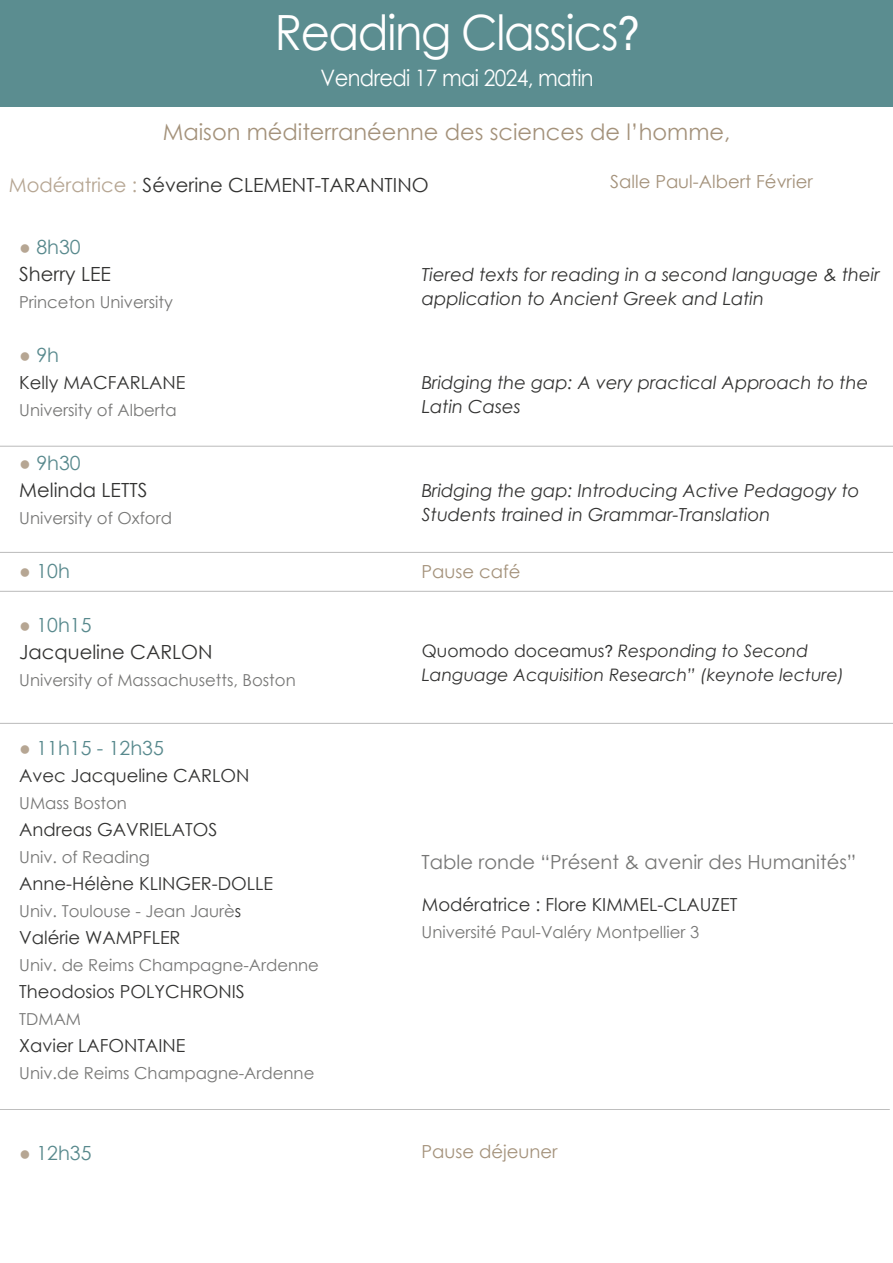
<style>
.page{position:relative;width:893px;height:1263px;background:#fff}
.page>*{position:absolute;margin:0;border:0;box-sizing:border-box;transform-origin:0 0}
.t1{font:48.6px "Century Gothic";letter-spacing:-.03em;color:#fff;scale:.93 1}
.t2{font:22.65px "Century Gothic";letter-spacing:-.03em;color:#fff;scale:.93 1}
.t3{font:22.5px "Century Gothic";color:#a4927b}
.t4{font:19.5px/27px "Century Gothic";color:#333332}
.t5{font:19.5px "Century Gothic";color:#777776}
.t6{font:19.5px "Century Gothic";color:#58898d}
.t7{font:italic 18px/24px "Century Gothic";color:#333332}
.t8{font:18px "Century Gothic";color:#333332}
.t9{font:18px "Century Gothic";color:#a4927b}
.t10{font:italic 17.25px/24px "Century Gothic";color:#333332}
.t11{font:16.5px "Century Gothic";color:#777776}
.s1{font-family:"Acumin Variable Concept"}
.s2{color:#b6a693}
.s3{color:#58898d}
.s4{color:#333332}
.s5{font-style:normal}
.s6{font-family:"Acumin Variable Concept";font-style:normal}
</style>
<div class="page">
<div style="left:0;top:0;width:893px;height:106px;background:#5b8d90"></div>
<hr style="left:0;top:1109px;width:890px;height:1px;background:#000">
<hr style="left:0;top:723px;width:893px;height:1px;background:#000">
<hr style="left:0;top:591px;width:893px;height:1px;background:#000">
<hr style="left:0;top:552px;width:893px;height:1px;background:#000">
<hr style="left:0;top:446px;width:893px;height:1px;background:#000">
<h1 class="t1" style="left:275px;top:-1px;width:394px">Reading Classics<span class="s1">?</span></h1>
<h2 class="t2" style="left:321px;top:62px;width:295px">Vendredi 17 mai 2024, matin</h2>
<h3 class="t3" style="left:163px;top:116px;width:569px">Maison méditerranéenne des sciences de l’homme,</h3>
<p class="t4" style="left:9px;top:171px;width:421px"><span class="s2">Modératrice :</span> Séverine CLEMENT-TARANTINO</p>
<p class="t9" style="left:610px;top:169px;width:204px">Salle Paul-Albert Février</p>
<p class="t4" style="left:19px;top:233px;width:93px"><span class="s2">●</span> <span class="s3">8h30<br></span>Sherry LEE</p>
<p class="t11" style="left:19px;top:291px;width:155px">Princeton University</p>
<p class="t6" style="left:19px;top:342px;width:41px"><span class="s2">●</span> 9h</p>
<p class="t8" style="left:19px;top:370px;width:168px">Kelly MACFARLANE</p>
<p class="t11" style="left:19px;top:399px;width:159px">University of Alberta</p>
<p class="t4" style="left:19px;top:449px;width:130px"><span class="s2">●</span> <span class="s3">9h30<br></span>Melinda LETTS</p>
<p class="t11" style="left:19px;top:507px;width:154px">University of Oxford</p>
<p class="t6" style="left:19px;top:558px;width:52px"><span class="s2">●</span> 10h</p>
<p class="t4" style="left:19px;top:611px;width:195px"><span class="s2">●</span> <span class="s3">10h15<br></span>Jacqueline CARLON</p>
<p class="t11" style="left:19px;top:669px;width:278px">University of Massachusetts, Boston</p>
<p class="t6" style="left:19px;top:734px;width:146px"><span class="s2">●</span> 11h15 - 12h35</p>
<p class="t8" style="left:19px;top:763px;width:232px">Avec Jacqueline CARLON</p>
<p class="t11" style="left:19px;top:791px;width:109px">UMass Boston</p>
<p class="t8" style="left:19px;top:817px;width:200px">Andreas GAVRIELATOS</p>
<p class="t11" style="left:19px;top:845px;width:132px">Univ. of Reading</p>
<p class="t8" style="left:19px;top:871px;width:255px">Anne-Hélène KLINGER-DOLLE</p>
<p class="t11" style="left:19px;top:899px;width:224px">Univ. Toulouse - Jean Jaurè<span class="s4">s</span></p>
<p class="t8" style="left:19px;top:925px;width:163px">Valérie WAMPFLER</p>
<p class="t11" style="left:19px;top:953px;width:301px">Univ. de Reims Champagne-Ardenne</p>
<p class="t8" style="left:19px;top:979px;width:227px">Theodosios POLYCHRONIS</p>
<p class="t11" style="left:19px;top:1007px;width:63px">TDMAM</p>
<p class="t8" style="left:19px;top:1033px;width:168px">Xavier LAFONTAINE</p>
<p class="t11" style="left:19px;top:1061px;width:297px">Univ.de Reims Champagne-Ardenne</p>
<p class="t6" style="left:19px;top:1139px;width:74px"><span class="s2">●</span> 12h35</p>
<p class="t7" style="left:422px;top:262px;width:459px">Tiered texts for reading in a second language &amp; their application to Ancient Greek and Latin</p>
<p class="t7" style="left:422px;top:370px;width:448px">Bridging the gap: A very practical Approach to the<br>Latin Cases</p>
<p class="t7" style="left:422px;top:478px;width:439px">Bridging the gap: Introducing Active Pedagogy to<br>Students trained in Grammar-Translation</p>
<p class="t9" style="left:422px;top:558px;width:100px">Pause café</p>
<p class="t10" style="left:422px;top:639px;width:424px"><span class="s5">Quomodo doceamus</span><span class="s6">?</span> Responding to Second<br>Language Acquisition Research” (keynote lecture)</p>
<p class="t5" style="left:422px;top:849px;width:436px">Table ronde “Présent &amp; avenir des Humanités”</p>
<p class="t8" style="left:422px;top:892px;width:317px">Modératrice : Flore KIMMEL-CLAUZET</p>
<p class="t11" style="left:422px;top:921px;width:279px">Université Paul-Valéry Montpellier 3</p>
<p class="t9" style="left:422px;top:1139px;width:137px">Pause déjeuner</p>
</div>
